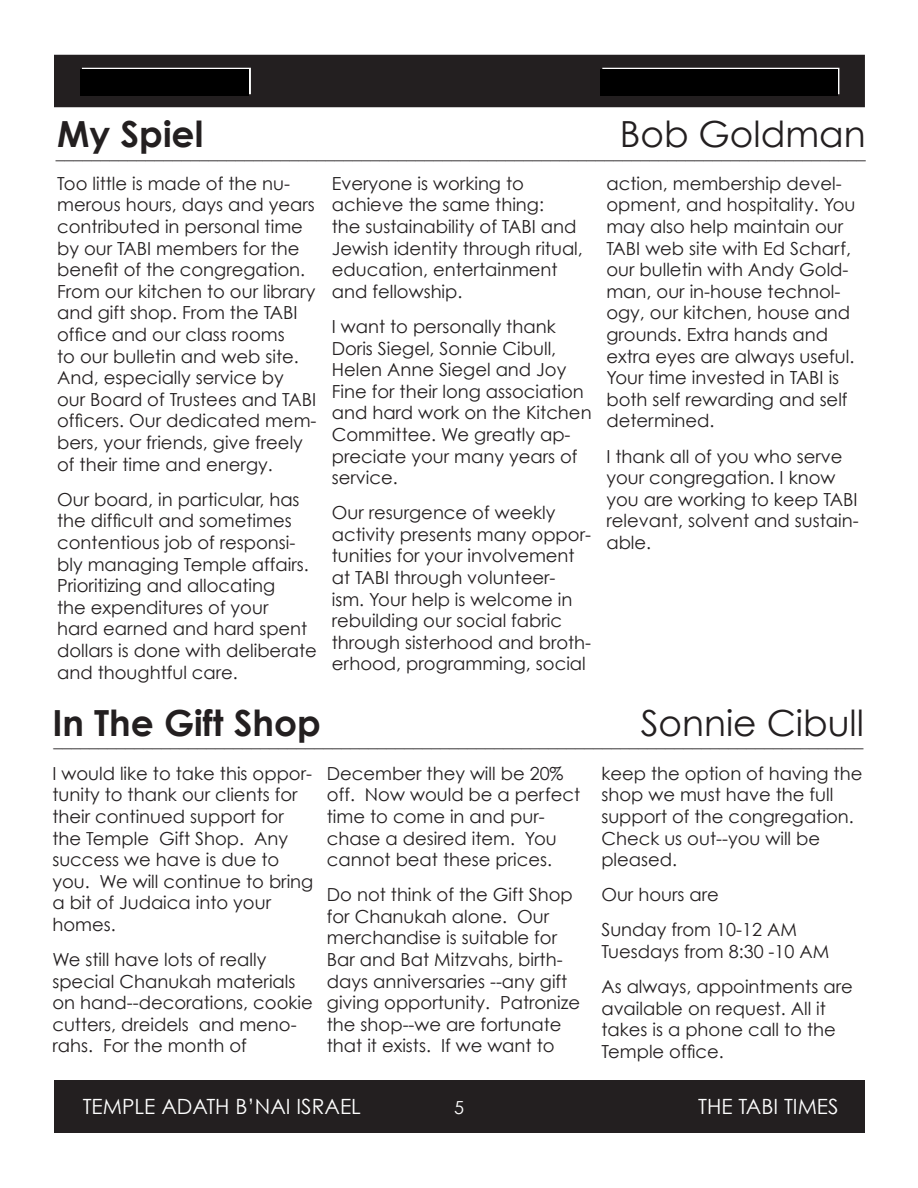
<style>
.page{position:relative;width:918px;height:1188px;background:#fff}
.page>*{position:absolute;margin:0;border:0;box-sizing:border-box;transform-origin:0 0}
.t1{font:36px "Century Gothic";color:#231f20}
.t2{font:700 36px "Century Gothic";color:#231f20}
.t3{font:21px "Century Gothic";color:#fff}
.t4{font:18px/21.6px "Century Gothic";color:#231f20}
.t5{font:18px "Century Gothic";color:#fff}
</style>
<div class="page">
<div style="left:54px;top:55px;width:811px;height:52px;background:#231f20"></div>
<div style="left:54px;top:1081px;width:811px;height:52px;background:#231f20"></div>
<div style="left:80px;top:69px;width:169px;height:27px;background:#000"></div>
<div style="left:601px;top:69px;width:237px;height:27px;background:#000"></div>
<p class="t2" style="left:57px;top:111px;width:148px">My Spiel</p>
<p class="t4" style="left:56px;top:141px;width:812px">__________________________________________________________________________________________</p>
<p class="t1" style="left:620px;top:112px;width:247px">Bob Goldman</p>
<p class="t4" style="left:57px;top:172px;width:261px">Too little is made of the nu&shy;merous hours, days and years contributed in personal time by our TABI members for the benefit of the congregation.<br>From our kitchen to our library and gift shop. From the TABI office and our class rooms<br>to our bulletin and web site.<br>And, especially service by<br>our Board of Trustees and TABI officers. Our dedicated mem&shy;bers, your friends, give freely of their time and energy.</p>
<p class="t4" style="left:57px;top:488px;width:261px">Our board, in particular, has the difficult and sometimes contentious job of responsi&shy;bly managing Temple affairs.<br>Prioritizing and allocating<br>the expenditures of your<br>hard earned and hard spent dollars is done with deliberate and thoughtful care.</p>
<p class="t4" style="left:332px;top:172px;width:253px">Everyone is working to achieve the same thing:<br>the sustainability of TABI and<br>Jewish identity through ritual, education, entertainment and fellowship.</p>
<p class="t4" style="left:332px;top:315px;width:261px">I want to personally thank<br>Doris Siegel, Sonnie Cibull,<br>Helen Anne Siegel and Joy<br>Fine for their long association and hard work on the Kitchen<br>Committee. We greatly ap&shy;preciate your many years of service.</p>
<p class="t4" style="left:332px;top:502px;width:261px">Our resurgence of weekly activity presents many oppor&shy;tunities for your involvement at TABI through volunteer&shy;ism. Your help is welcome in rebuilding our social fabric through sisterhood and broth&shy;erhood, programming, social</p>
<p class="t4" style="left:606px;top:172px;width:251px">action, membership devel&shy;opment, and hospitality. You may also help maintain our<br>TABI web site with Ed Scharf, our bulletin with Andy Gold&shy;man, our in-house technol&shy;ogy, our kitchen, house and grounds. Extra hands and extra eyes are always useful.<br>Your time invested in TABI is both self rewarding and self determined.</p>
<p class="t4" style="left:606px;top:445px;width:254px">I thank all of you who serve your congregation. I know you are working to keep TABI relevant, solvent and sustain&shy;able.</p>
<p class="t1" style="left:641px;top:701px;width:225px">Sonnie Cibull</p>
<p class="t2" style="left:52px;top:700px;width:270px">In The Gift Shop</p>
<p class="t4" style="left:54px;top:730px;width:812px">__________________________________________________________________________________________</p>
<p class="t4" style="left:52px;top:762px;width:262px">I would like to take this oppor&shy;tunity to thank our clients for their continued support for the Temple Gift Shop. Any success we have is due to you. We will continue to bring a bit of Judaica into your homes.</p>
<p class="t4" style="left:52px;top:948px;width:262px">We still have lots of really special Chanukah materials on hand--decorations, cookie cutters, dreidels and meno&shy;rahs. For the month of</p>
<p class="t4" style="left:327px;top:762px;width:255px">December they will be 20% off. Now would be a perfect time to come in and pur&shy;chase a desired item. You cannot beat these prices.</p>
<p class="t4" style="left:327px;top:884px;width:255px">Do not think of the Gift Shop for Chanukah alone. Our merchandise is suitable for<br>Bar and Bat Mitzvahs, birth&shy;days anniversaries --any gift giving opportunity. Patronize the shop--we are fortunate that it exists. If we want to</p>
<p class="t4" style="left:601px;top:762px;width:262px">keep the option of having the shop we must have the full support of the congregation.<br>Check us out--you will be pleased.</p>
<p class="t4" style="left:601px;top:884px;width:119px">Our hours are</p>
<p class="t4" style="left:601px;top:919px;width:230px">Sunday from 10-12 AM<br>Tuesdays from 8:30 -10 AM</p>
<p class="t4" style="left:601px;top:975px;width:253px">As always, appointments are available on request. All it takes is a phone call to the<br>Temple office.</p>
<p class="t3" style="left:83px;top:1094px;width:280px">TEMPLE ADATH B’NAI ISRAEL</p>
<p class="t5" style="left:454px;top:1096px;width:11px">5</p>
<p class="t3" style="left:698px;top:1094px;width:142px">THE TABI TIMES</p>
</div>
